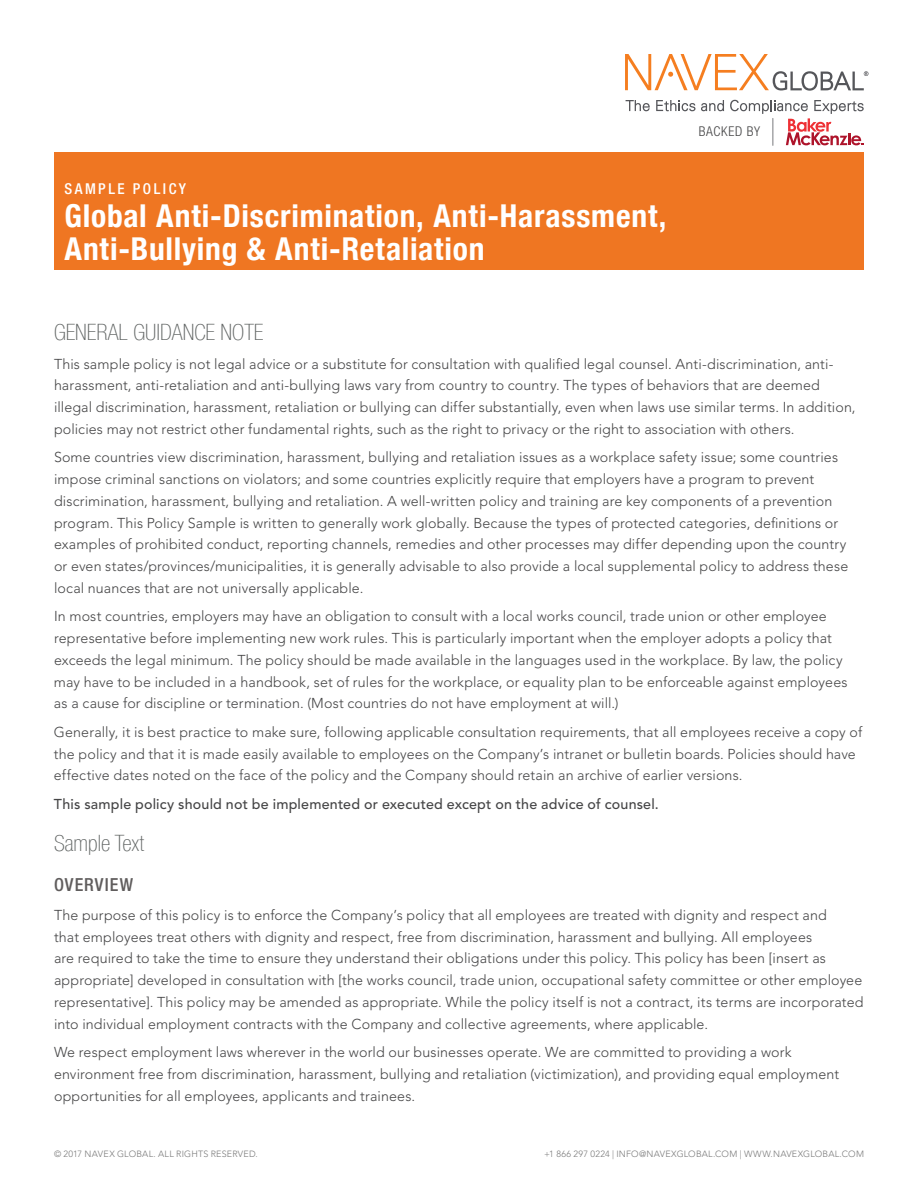
<style>
.page{position:relative;width:918px;height:1188px;background:#fff}
.page>*{position:absolute;margin:0;border:0;box-sizing:border-box;transform-origin:0 0}
.t1{font:700 condensed 31.5px/33px "Helvetica Neue LT Com";letter-spacing:.025em;color:#fff}
.t2{font:100 condensed 22.5px "Helvetica Neue LT Com";color:#606463}
.t3{font:500 condensed 18px "Helvetica Neue LT Com";letter-spacing:.055em;color:#605d5d}
.t4{font:500 condensed 15px "Helvetica Neue LT Com";letter-spacing:.165em;color:#fff}
.t5{font:300 14.25px/21.8px "Avenir LT Std";letter-spacing:.01em;color:#454546}
.t6{font:500 14.25px "Avenir LT Std";letter-spacing:.015em;color:#454546}
.t7{font:300 condensed 13.5px "Helvetica Neue LT Std";letter-spacing:.05em;color:#454546}
.t8{font:300 9px "Avenir LT Std";letter-spacing:.025em;color:#797979}
</style>
<div class="page">
<div style="left:54px;top:153px;width:810px;height:117px;background:#ef7622"></div>
<svg style="left:626px;top:100px;width:24px;height:11px"></svg>
<svg style="left:656px;top:100px;width:68px;height:11px"></svg>
<svg style="left:625px;top:54px;width:243px;height:37px"></svg>
<svg style="left:730px;top:100px;width:134px;height:45px"></svg>
<p class="t4" style="left:64px;top:179px;width:123px">SAMPLE POLICY</p>
<h1 class="t1" style="left:64px;top:199px;width:604px">Global Anti-Discrimination, Anti-Harassment,<br>Anti-Bullying &amp; Anti-Retaliation</h1>
<p class="t7" style="left:699px;top:124px;width:63px">BACKED BY</p>
<h2 class="t2" style="left:54px;top:319px;width:211px">GENERAL GUIDANCE NOTE</h2>
<p class="t5" style="left:54px;top:353px;width:803px">This sample policy is not legal advice or a substitute for consultation with qualified legal counsel. Anti-discrimination, anti&shy;harassment, anti-retaliation and anti-bullying laws vary from country to country. The types of behaviors that are deemed illegal discrimination, harassment, retaliation or bullying can differ substantially, even when laws use similar terms. I n addition, policies may not restrict other fundamental rights, such as the right to privacy or the right to association with others.</p>
<p class="t5" style="left:54px;top:447px;width:796px">Some countries view discrimination, harassment, bullying and retaliation issues as a workplace safety issue; some countries impose criminal sanctions on violators; and some countries explicitly require that employers have a program to prevent discrimination, harassment, bullying and retaliation. A well-written policy and training are key components of a prevention program. This Policy Sample is written to generally work globally. Because the types of protected categories, definitions or examples of prohibited conduct, reporting channels, remedies and other processes may differ depending upon the country or even states/provinces/municipalities, it is generally advisable to also provide a local supplemental policy to address these local nuances that are not universally applicable.</p>
<p class="t5" style="left:54px;top:606px;width:795px">I n most countries, employers may have an obligation to consult with a local works council, trade union or other employee representative before implementing new work rules. This is particularly important when the employer adopts a policy that exceeds the legal minimum. The policy should be made available in the languages used in the workplace. By law, the policy may have to be included in a handbook, set of rules for the workplace, or equality plan to be enforceable against employees as a cause for discipline or termination. (Most countries do not have employment at will.)</p>
<p class="t5" style="left:54px;top:721px;width:810px">Generally, it is best practice to make sure, following applicable consultation requirements, that all employees receive a copy of the policy and that it is made easily available to employees on the Company’s intranet or bulletin boards. Policies should have effective dates noted on the face of the policy and the Company should retain an archive of earlier versions.</p>
<p class="t6" style="left:54px;top:796px;width:606px">This sample policy should not be implemented or executed except on the advice of counsel.</p>
<h2 class="t2" style="left:54px;top:830px;width:92px">Sample Text</h2>
<p class="t3" style="left:54px;top:874px;width:81px">OVERVIEW</p>
<p class="t5" style="left:54px;top:904px;width:811px">The purpose of this policy is to enforce the Company’s policy that all employees are treated with dignity and respect and<br>that employees treat others with dignity and respect, free from discrimination, harassment and bullying. All employees<br>are required to take the time to ensure they understand their obligations under this policy. This policy has been [insert as appropriate] developed in consultation with [the works council, trade union, occupational safety committee or other employee representative]. This policy may be amended as appropriate. While the policy itself is not a contract, its terms are incorporated into individual employment contracts with the Company and collective agreements, where applicable.</p>
<p class="t5" style="left:54px;top:1041px;width:787px">We respect employment laws wherever in the world our businesses operate. We are committed to providing a work environment free from discrimination, harassment, bullying and retaliation (victimization), and providing equal employment opportunities for all employees, applicants and trainees.</p>
<p class="t8" style="left:54px;top:1148px;width:205px">© 2017 NAVEX Global. All rig hts reserved.</p>
<p class="t8" style="left:544px;top:1148px;width:321px">+1 866 297 0224 | INFO@NAVEXGLOBAL.COM | WWW.NAVEXGLOBAL.COM</p>
</div>
